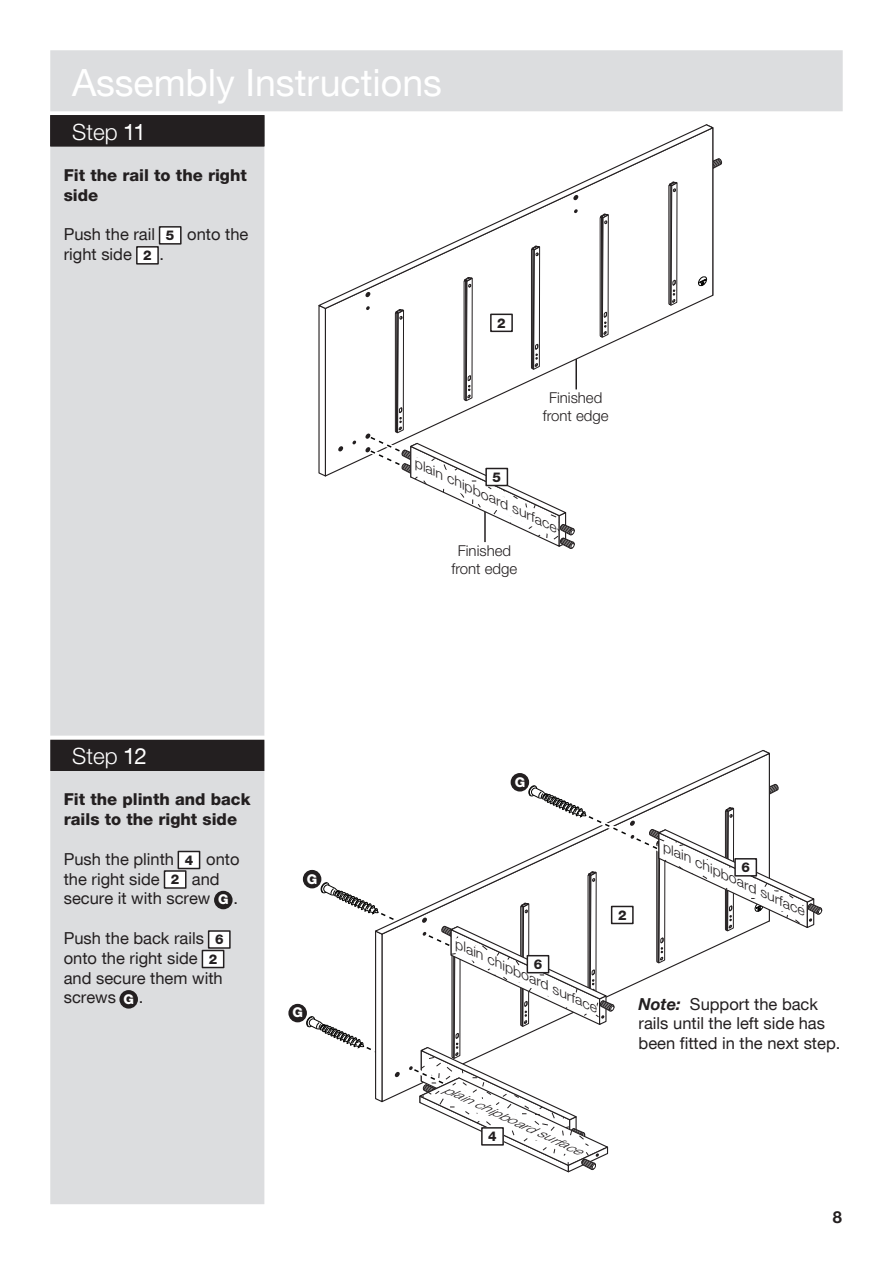
<style>
.page{position:relative;width:893px;height:1263px;background:#fff}
.page>*{position:absolute;margin:0;border:0;box-sizing:border-box;transform-origin:0 0}
.t1{font:37.5px "Helvetica Neue CE";color:#fff}
.t2{font:300 22.5px "Helvetica Neue CE";color:#fff}
.t3{font:16.5px/19.8px "Helvetica Neue CE";color:#231f20}
.t4{font:800 16.5px/19.8px "Helvetica Neue CE";color:#231f20}
.t5{font:700 16.5px "Helvetica Neue CE";color:#231f20}
.t6{font:300 15px/18px "Helvetica Neue CE";color:#231f20;text-align:center}
.t7{font:800 13.5px/19.5px "Helvetica Neue CE";color:#231f20;text-align:center}
.t8{font:800 13.5px "Helvetica Neue CE";color:#fff}
.t9{font:italic 300 12.75px "Helvetica Neue CE";color:#231f20;scale:1.22 1}
.t10{font:italic 300 11.55px "Helvetica Neue CE";color:#231f20;scale:1.31 1}
.s1{font-weight:400}
.s2{font-weight:700;font-style:italic}
</style>
<div class="page">
<div style="left:51px;top:51px;width:791px;height:60px;background:#dcdddf"></div>
<div style="left:50px;top:50px;width:793px;height:61px;border:2px solid #dcdddf"></div>
<div style="left:51px;top:146px;width:213px;height:1057px;background:#dcdddf"></div>
<div style="left:50px;top:145px;width:214px;height:1059px;border:2px solid #dcdddf"></div>
<div style="left:289px;top:1004px;width:17px;height:17px;background:#231f20;border-radius:50%"></div>
<div style="left:288px;top:1004px;width:19px;height:18px;border:2px solid #231f20;border-radius:50%"></div>
<div style="left:303px;top:870px;width:18px;height:18px;border:2px solid #231f20;border-radius:50%"></div>
<div style="left:51px;top:116px;width:213px;height:30px;background:#231f20"></div>
<div style="left:50px;top:115px;width:214px;height:31px;border:2px solid #231f20"></div>
<svg style="left:50px;top:736px;width:215px;height:4px"></svg>
<div style="left:51px;top:740px;width:213px;height:30px;background:#231f20"></div>
<div style="left:50px;top:740px;width:214px;height:31px;border:2px solid #231f20"></div>
<div style="left:160px;top:227px;width:21px;height:17px;background:#fff"></div>
<div style="left:159px;top:226px;width:23px;height:19px;border:2px solid #231f20"></div>
<div style="left:137px;top:247px;width:21px;height:17px;background:#fff"></div>
<div style="left:136px;top:246px;width:23px;height:19px;border:2px solid #231f20"></div>
<div style="left:215px;top:891px;width:17px;height:17px;background:#231f20;border-radius:50%"></div>
<div style="left:214px;top:891px;width:19px;height:18px;border:2px solid #231f20;border-radius:50%"></div>
<div style="left:178px;top:851px;width:22px;height:17px;background:#fff"></div>
<div style="left:178px;top:851px;width:22px;height:18px;border:2px solid #231f20"></div>
<div style="left:164px;top:871px;width:22px;height:17px;background:#fff"></div>
<div style="left:164px;top:870px;width:22px;height:19px;border:2px solid #231f20"></div>
<div style="left:120px;top:991px;width:17px;height:17px;background:#231f20;border-radius:50%"></div>
<div style="left:119px;top:990px;width:19px;height:18px;border:2px solid #231f20;border-radius:50%"></div>
<div style="left:209px;top:931px;width:21px;height:17px;background:#fff"></div>
<div style="left:208px;top:930px;width:23px;height:19px;border:2px solid #231f20"></div>
<div style="left:202px;top:950px;width:22px;height:17px;background:#fff"></div>
<div style="left:202px;top:950px;width:22px;height:18px;border:2px solid #231f20"></div>
<svg style="left:352px;top:440px;width:4px;height:5px"></svg>
<svg style="left:338px;top:446px;width:5px;height:6px"></svg>
<svg style="left:318px;top:310px;width:8px;height:167px"></svg>
<svg style="left:318px;top:128px;width:393px;height:182px"></svg>
<svg style="left:698px;top:124px;width:24px;height:173px"></svg>
<svg style="left:668px;top:182px;width:9px;height:124px"></svg>
<svg style="left:600px;top:214px;width:9px;height:124px"></svg>
<svg style="left:364px;top:246px;width:211px;height:303px"></svg>
<div style="left:486px;top:468px;width:21px;height:17px;background:#fff"></div>
<div style="left:485px;top:468px;width:23px;height:18px;border:2px solid #231f20"></div>
<div style="left:491px;top:314px;width:21px;height:17px;background:#fff"></div>
<div style="left:490px;top:314px;width:23px;height:18px;border:2px solid #231f20"></div>
<svg style="left:305px;top:750px;width:517px;height:423px"></svg>
<div style="left:735px;top:859px;width:21px;height:17px;background:#fff"></div>
<div style="left:734px;top:858px;width:23px;height:18px;border:2px solid #231f20"></div>
<p class="t1" style="left:72px;top:60px;width:371px">Assembly Instructions</p>
<p class="t2" style="left:72px;top:118px;width:75px">Step <span class="s1">11</span></p>
<p class="t4" style="left:64px;top:165px;width:185px">Fit the rail to the right side</p>
<p class="t3" style="left:64px;top:225px;width:93px">Push the rail</p>
<p class="t3" style="left:187px;top:225px;width:63px">onto the</p>
<p class="t3" style="left:64px;top:244px;width:70px">right side</p>
<p class="t3" style="left:159px;top:244px;width:6px">.</p>
<p class="t7" style="left:166px;top:226px;width:10px">5</p>
<p class="t7" style="left:143px;top:246px;width:10px">2</p>
<p class="t7" style="left:497px;top:313px;width:10px">2</p>
<p class="t6" style="left:543px;top:389px;width:67px">Finished front edge</p>
<p class="t9" style="left:420px;top:456px;width:130px;rotate:25deg">plain chipboard surface</p>
<p class="t7" style="left:492px;top:467px;width:10px">5</p>
<p class="t6" style="left:451px;top:541px;width:67px">Finished front edge</p>
<p class="t2" style="left:72px;top:742px;width:76px">Step <span class="s1">12</span></p>
<p class="t4" style="left:64px;top:790px;width:188px">Fit the plinth and back rails to the right side</p>
<p class="t3" style="left:64px;top:849px;width:112px">Push the plinth</p>
<p class="t3" style="left:206px;top:849px;width:35px">onto</p>
<p class="t3" style="left:64px;top:869px;width:97px">the right side</p>
<p class="t7" style="left:185px;top:850px;width:10px">4</p>
<p class="t3" style="left:64px;top:869px;width:157px;text-indent:128px">and secure it with screw</p>
<p class="t7" style="left:171px;top:870px;width:10px">2</p>
<p class="t8" style="left:218px;top:891px;width:12px">G</p>
<p class="t3" style="left:233px;top:889px;width:6px">.</p>
<p class="t3" style="left:64px;top:928px;width:160px">Push the back rails onto the right side and secure them with screws</p>
<p class="t3" style="left:139px;top:988px;width:6px">.</p>
<p class="t7" style="left:209px;top:930px;width:16px">6<br>2</p>
<p class="t8" style="left:123px;top:991px;width:12px">G</p>
<p class="t8" style="left:307px;top:870px;width:12px">G</p>
<p class="t8" style="left:292px;top:1004px;width:12px">G</p>
<p class="t8" style="left:515px;top:773px;width:12px">G</p>
<p class="t9" style="left:460px;top:936px;width:130px;rotate:25deg">plain chipboard surface</p>
<p class="t7" style="left:534px;top:954px;width:10px">6</p>
<p class="t10" style="left:447px;top:1081px;width:116px;rotate:25deg">plain chipboard surface</p>
<p class="t7" style="left:488px;top:1127px;width:10px">4</p>
<p class="t7" style="left:618px;top:905px;width:10px">2</p>
<p class="t9" style="left:668px;top:839px;width:130px;rotate:25deg">plain chipboard surface</p>
<p class="t7" style="left:741px;top:858px;width:10px">6</p>
<p class="t3" style="left:639px;top:994px;width:203px"><span class="s2">Note:</span> Support the back rails until the left side has been fitted in the next step.</p>
<p class="t5" style="left:833px;top:1207px;width:11px">8</p>
</div>
